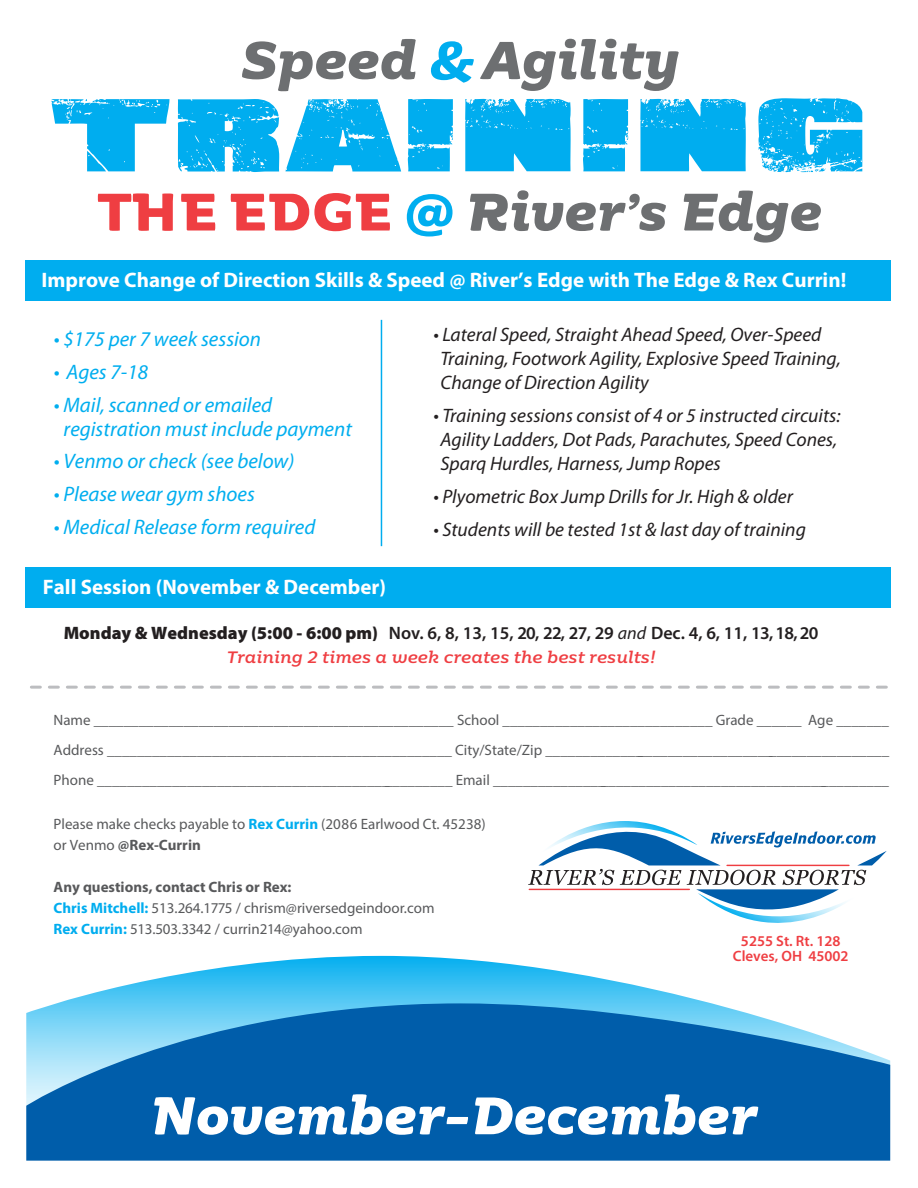
<style>
.page{position:relative;width:918px;height:1188px;background:#fff}
.page>*{position:absolute;margin:0;border:0;box-sizing:border-box;transform-origin:0 0}
.t1{font:italic 700 52.5px "Moreno";color:#6d6f71}
.t2{font:italic 700 52.5px "Moreno";color:#fff}
.t3{font:italic 21px/24px "Myriad Pro";color:#00aeef}
.t4{font:700 21px "Myriad Pro";color:#fff}
.t5{font:italic 19.5px/24px "Myriad Pro";color:#231f20}
.t6{font:600 18px "Myriad Pro";letter-spacing:-.01em;color:#231f20}
.t7{font:italic 500 16.5px "Moreno";color:#ef3e42}
.t8{font:15px/21px "Myriad Pro";color:#58595b}
.t9{font:600 15px/15px "Myriad Pro";color:#ef3e42;text-align:center}
.s1{color:#00adef}
.s2{font-style:normal;color:#ef3e42}
.s3{color:#00aeef}
.s4{font-weight:900}
.s5{font-weight:400;font-style:italic}
.s6{font-weight:700;color:#00adef}
.s7{font-weight:700}
</style>
<div class="page">
<svg style="left:30px;top:686px;width:856px;height:3px"></svg>
<svg style="left:58px;top:956px;width:652px;height:47px"></svg>
<svg style="left:26px;top:1003px;width:864px;height:158px;fill:#005daa"></svg>
<svg style="left:51px;top:99px;width:119px;height:72px"></svg>
<svg style="left:178px;top:99px;width:101px;height:73px"></svg>
<svg style="left:285px;top:99px;width:116px;height:73px"></svg>
<svg style="left:408px;top:99px;width:45px;height:72px"></svg>
<svg style="left:465px;top:99px;width:106px;height:72px"></svg>
<svg style="left:583px;top:99px;width:45px;height:72px"></svg>
<svg style="left:640px;top:99px;width:106px;height:72px"></svg>
<svg style="left:758px;top:98px;width:104px;height:74px"></svg>
<svg style="left:528px;top:821px;width:359px;height:138px"></svg>
<div style="left:26px;top:260px;width:865px;height:40px;background:#00adef"></div>
<div style="left:26px;top:567px;width:865px;height:40px;background:#00adef"></div>
<hr style="left:381px;top:320px;width:1px;height:226px;background:#00adef">
<h1 class="t1" style="left:241px;top:12px;width:440px">Speed <span class="s1">&amp;</span> Agility</h1>
<h1 class="t1" style="left:97px;top:164px;width:726px"><span class="s2">THE EDGE</span> <span class="s3">@</span> River’s Edge</h1>
<h2 class="t4" style="left:42px;top:268px;width:806px">Improve Change of Direction Skills &amp; Speed @ River’s Edge with The Edge &amp; Rex Currin!</h2>
<h2 class="t3" style="left:54px;top:327px;width:209px">• $175 per 7 week session</h2>
<h2 class="t3" style="left:54px;top:360px;width:96px">• Ages 7-18</h2>
<h2 class="t3" style="left:64px;top:393px;width:290px;text-indent:-10px">• Mail, scanned or emailed registration must include payment</h2>
<h2 class="t3" style="left:54px;top:450px;width:242px">• Venmo or check (see below)</h2>
<h2 class="t3" style="left:54px;top:483px;width:202px">• Please wear gym shoes</h2>
<h2 class="t3" style="left:54px;top:516px;width:263px">• Medical Release form required</h2>
<h3 class="t5" style="left:441px;top:322px;width:402px;text-indent:-7px">• Lateral Speed, Straight Ahead Speed, Over-Speed<br>Training, Footwork Agility, Explosive Speed Training,<br>Change of Direction Agility</h3>
<h3 class="t5" style="left:441px;top:403px;width:401px;text-indent:-7px">• Training sessions consist of 4 or 5 instructed circuits:<br>Agility Ladders, Dot Pads, Parachutes, Speed Cones,<br>Sparq Hurdles, Harness, Jump Ropes</h3>
<h3 class="t5" style="left:433px;top:484px;width:361px">• Plyometric Box Jump Drills for Jr. High &amp; older</h3>
<h3 class="t5" style="left:433px;top:517px;width:374px">• Students will be tested 1st &amp; last day of training</h3>
<h2 class="t4" style="left:43px;top:575px;width:345px">Fall Session (November &amp; December)</h2>
<p class="t6" style="left:64px;top:623px;width:756px"><span class="s4">Monday &amp; Wednesday (5:00 - 6:00 pm)</span> Nov. 6, 8, 13, 15, 20, 22, 27, 29 <span class="s5">and</span> Dec. 4, 6, 11, 13, 18, 20</p>
<p class="t7" style="left:227px;top:643px;width:430px">Training 2 times a week creates the best results!</p>
<p class="t8" style="left:54px;top:705px;width:837px;line-height:30px;text-align:justify">Name ________________________________________________ School ____________________________ Grade ______ Age _______ Address ______________________________________________ City/State/Zip _______________________________________________ Phone ________________________________________________ Email ______________________________________________________</p>
<p class="t8" style="left:54px;top:813px;width:434px">Please make checks payable to <span class="s6">Rex Currin</span> (2086 Earlwood Ct. 45238) or Venmo <span class="s7">@Rex-Currin</span></p>
<p class="t8" style="left:54px;top:876px;width:383px"><span class="s7">Any questions, contact Chris or Rex:<br></span><span class="s6">Chris Mitchell:</span> 513.264.1775 / chrism@riversedgeindoor.com<br><span class="s6">Rex Currin:</span> 513.503.3342 / currin214@yahoo.com</p>
<p class="t9" style="left:733px;top:934px;width:117px">5255 St. Rt. 128<br>Cleves, OH 45002</p>
<h1 class="t2" style="left:150px;top:1068px;width:608px">November-December</h1>
</div>
